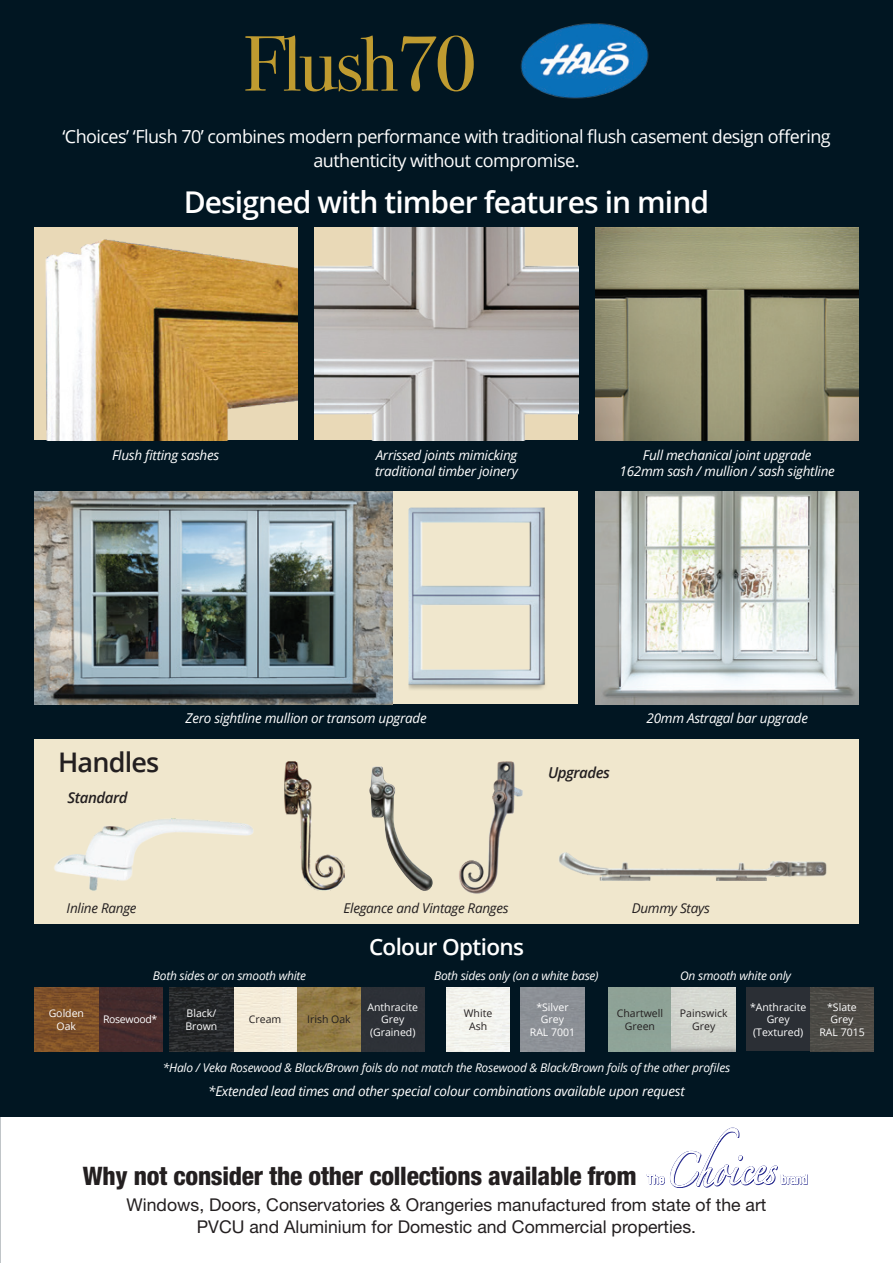
<style>
.page{position:relative;width:893px;height:1263px;background:#fff}
.page>*{position:absolute;margin:0;border:0;box-sizing:border-box;transform-origin:0 0}
.t1{font:78px "Bodoni Svty Two ITCTT";letter-spacing:-.03em;color:#bf9b30}
.t2{font:600 30px "Open Sans";letter-spacing:-.03em;color:#fff}
.t3{font:600 27px "Open Sans";letter-spacing:-.03em;color:#231f20}
.FitSHowHeading{font:800 condensed 25.5px "Helvetica Neue";letter-spacing:-.01em;color:#231f20}
.t4{font:600 22.5px "Open Sans";letter-spacing:-.03em;color:#fff}
.t5{font:18px/24px "Open Sans";letter-spacing:-.03em;color:#fff;text-align:center}
.t6{font:17.55px "Helvetica Neue East A";color:#231f20}
.t7{font:italic 600 15px "Open Sans";letter-spacing:-.03em;color:#231f20}
.t8{font:italic 13.5px/16.2px "Open Sans";letter-spacing:-.02em;color:#fff;text-align:center}
.t9{font:italic 13.5px "Open Sans";letter-spacing:-.02em;color:#231f20}
.t10{font:italic 12px "Open Sans";letter-spacing:-.02em;color:#fff}
.t11{font:10.5px/12.6px "Open Sans";color:#fff;text-align:center}
.t12{font:10.5px/12.6px "Open Sans";color:#231f20;text-align:center}
.t13{font:10.5px "Open Sans";letter-spacing:-.03em;color:#fff}
</style>
<div class="page">
<div style="left:0;top:0;width:893px;height:1116px;background:#011622"></div>
<img style="left:520px;top:23px;width:129px;height:76px">
<img style="left:34px;top:228px;width:263px;height:212px">
<img style="left:596px;top:491px;width:263px;height:213px">
<img style="left:596px;top:228px;width:263px;height:212px">
<img style="left:315px;top:228px;width:263px;height:212px">
<div style="left:746px;top:987px;width:64px;height:64px;background:#2b2f35"></div>
<img style="left:810px;top:987px;width:64px;height:64px">
<div style="left:608px;top:987px;width:64px;height:64px;background:#8ea397"></div>
<div style="left:672px;top:987px;width:64px;height:64px;background:#d3d5ce"></div>
<div style="left:446px;top:987px;width:64px;height:64px;background:#f3f3ee"></div>
<div style="left:521px;top:987px;width:63px;height:64px;background:#8c9196"></div>
<img style="left:98px;top:987px;width:64px;height:64px">
<svg style="left:34px;top:987px;width:64px;height:64px;background:#7f5028"></svg>
<div style="left:361px;top:987px;width:64px;height:64px;background:#2d3137"></div>
<div style="left:233px;top:987px;width:64px;height:64px;background:#f4ecd9"></div>
<svg style="left:169px;top:987px;width:64px;height:64px;background:#27292b"></svg>
<svg style="left:297px;top:987px;width:64px;height:64px;background:#927b46"></svg>
<div style="left:34px;top:739px;width:825px;height:185px;background:#f0e7cd"></div>
<img style="left:559px;top:852px;width:268px;height:29px">
<img style="left:369px;top:766px;width:64px;height:125px">
<img style="left:285px;top:762px;width:59px;height:129px">
<img style="left:459px;top:761px;width:64px;height:133px">
<div style="left:355px;top:491px;width:223px;height:213px;background:#f0e7cd"></div>
<img style="left:34px;top:491px;width:358px;height:213px">
<img style="left:408px;top:508px;width:137px;height:182px">
<img style="left:54px;top:818px;width:200px;height:73px">
<svg style="left:646px;top:1127px;width:162px;height:61px"></svg>
<p class="t1" style="left:243px;top:0;width:235px">Flush70</p>
<p class="t5" style="left:62px;top:124px;width:770px">‘Choices’ ‘Flush 70’ combines modern performance with traditional flush casement design offering authenticity without compromise.</p>
<p class="t2" style="left:184px;top:181px;width:527px">Designed with timber features in mind</p>
<p class="t8" style="left:112px;top:447px;width:109px">Flush fitting sashes</p>
<p class="t8" style="left:375px;top:447px;width:144px;text-align:left">Arrissed joints mimicking traditional timber joinery</p>
<p class="t8" style="left:620px;top:447px;width:217px">Full mechanical joint upgrade<br>162mm sash / mullion / sash sightline</p>
<p class="t3" style="left:58px;top:744px;width:103px">Handles</p>
<p class="t7" style="left:68px;top:787px;width:61px">Standard</p>
<p class="t8" style="left:186px;top:710px;width:243px">Zero sightline mullion or transom upgrade</p>
<p class="t8" style="left:646px;top:710px;width:163px">20mm Astragal bar upgrade</p>
<p class="t7" style="left:548px;top:762px;width:63px">Upgrades</p>
<p class="t9" style="left:67px;top:899px;width:71px">Inline Range</p>
<p class="t9" style="left:344px;top:899px;width:166px">Elegance and Vintage Ranges</p>
<p class="t4" style="left:369px;top:931px;width:156px">Colour Options</p>
<p class="t9" style="left:632px;top:899px;width:80px">Dummy Stays</p>
<p class="t11" style="left:49px;top:1006px;width:37px">Golden</p>
<p class="t11" style="left:57px;top:1019px;width:21px">Oak</p>
<p class="t10" style="left:153px;top:967px;width:155px">Both sides or on smooth white</p>
<p class="t10" style="left:434px;top:967px;width:166px">Both sides only (on a white base)</p>
<p class="t10" style="left:680px;top:967px;width:112px">On smooth white only</p>
<p class="t13" style="left:103px;top:1012px;width:56px">Rosewood*</p>
<p class="t11" style="left:187px;top:1006px;width:31px">Black/</p>
<p class="t11" style="left:185px;top:1019px;width:34px">Brown</p>
<p class="t12" style="left:249px;top:1013px;width:34px">Cream</p>
<p class="t12" style="left:307px;top:1013px;width:45px">Irish Oak</p>
<p class="t11" style="left:367px;top:1000px;width:52px">Anthracite<br>Grey</p>
<p class="t11" style="left:370px;top:1025px;width:47px">(Grained)</p>
<p class="t12" style="left:464px;top:1006px;width:30px">White</p>
<p class="t12" style="left:469px;top:1019px;width:20px">Ash</p>
<p class="t11" style="left:536px;top:1000px;width:34px">*Silver</p>
<p class="t11" style="left:541px;top:1013px;width:25px">Grey</p>
<p class="t11" style="left:530px;top:1025px;width:47px">RAL 7001</p>
<p class="t12" style="left:617px;top:1006px;width:48px">Chartwell<br>Green</p>
<p class="t12" style="left:680px;top:1006px;width:49px">Painswick<br>Grey</p>
<p class="t10" style="left:163px;top:1059px;width:569px">*Halo / Veka Rosewood &amp; Black/Brown foils do not match the Rosewood &amp; Black/Brown foils of the other profiles</p>
<p class="t8" style="left:208px;top:1083px;width:478px">*Extended lead times and other special colour combinations available upon request</p>
<p class="t11" style="left:750px;top:1000px;width:58px">*Anthracite<br>Grey</p>
<p class="t11" style="left:753px;top:1025px;width:52px">(Textured)</p>
<p class="t11" style="left:827px;top:1000px;width:31px">*Slate</p>
<p class="t11" style="left:830px;top:1013px;width:25px">Grey</p>
<p class="t11" style="left:819px;top:1025px;width:47px">RAL 7015</p>
<p class="FitSHowHeading" style="left:83px;top:1160px;width:555px">Why not consider the other collections available from</p>
<p class="t6" style="left:127px;top:1194px;width:641px">Windows, Doors, Conservatories &amp; Orangeries manufactured from state of the art</p>
<p class="t6" style="left:197px;top:1216px;width:501px">PVCU and Aluminium for Domestic and Commercial properties.</p>
</div>
